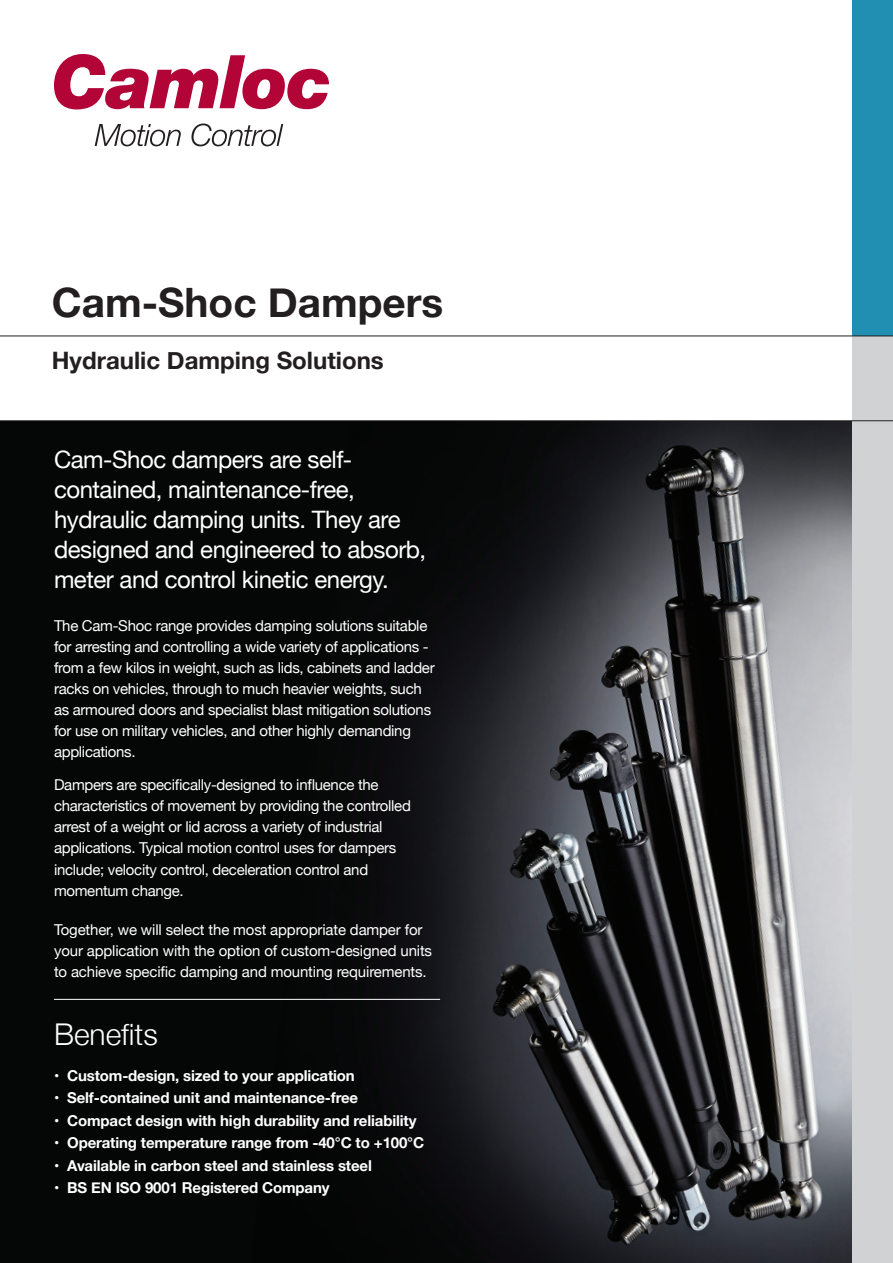
<style>
.page{position:relative;width:893px;height:1263px;background:#fff}
.page>*{position:absolute;margin:0;border:0;box-sizing:border-box;transform-origin:0 0}
.t1{font:700 40.5px "Helvetica Neue";color:#231f20}
.t2{font:300 30px "Helvetica Neue";color:#fff}
.t3{font:24px/30px "Helvetica Neue";letter-spacing:-.02em;color:#fff}
.t4{font:700 24px "Helvetica Neue";color:#231f20}
.t5{font:15px/21px "Helvetica Neue";letter-spacing:-.02em;color:#fff}
.t6{font:700 15px "Helvetica Neue";letter-spacing:-.01em;color:#fff}
</style>
<div class="page">
<img style="left:0;top:421px;width:853px;height:842px">
<div style="left:853px;top:1px;width:40px;height:1262px;background:#d1d2d4"></div>
<div style="left:853px;top:0;width:40px;height:336px;background:#208fb2"></div>
<hr style="left:0;top:420px;width:893px;height:1px;background:#231f20">
<hr style="left:0;top:336px;width:893px;height:1px;background:#231f20">
<svg style="left:95px;top:124px;width:86px;height:22px"></svg>
<svg style="left:191px;top:124px;width:92px;height:22px"></svg>
<svg style="left:54px;top:54px;width:275px;height:55px"></svg>
<hr style="left:54px;top:999px;width:386px;height:1px;background:#fff">
<h1 class="t1" style="left:52px;top:271px;width:393px">Cam-Shoc Dampers</h1>
<h3 class="t4" style="left:52px;top:342px;width:333px">Hydraulic Damping Solutions</h3>
<h3 class="t3" style="left:54px;top:446px;width:374px">Cam-Shoc dampers are self&shy;contained, maintenance-free, hydraulic damping units. They are designed and engineered to absorb, meter and control kinetic energy.</h3>
<p class="t5" style="left:54px;top:616px;width:382px">The Cam-Shoc range provides damping solutions suitable for arresting and controlling a wide variety of applications - from a few kilos in weight, such as lids, cabinets and ladder racks on vehicles, through to much heavier weights, such as armoured doors and specialist blast mitigation solutions for use on military vehicles, and other highly demanding applications.</p>
<p class="t5" style="left:54px;top:775px;width:358px">Dampers are specifically-designed to influence the characteristics of movement by providing the controlled arrest of a weight or lid across a variety of industrial applications. Typical motion control uses for dampers include; velocity control, deceleration control and momentum change.</p>
<p class="t5" style="left:54px;top:919px;width:380px">Together, we will select the most appropriate damper for your application with the option of custom-designed units to achieve specific damping and mounting requirements.</p>
<h2 class="t2" style="left:54px;top:1010px;width:105px">Benefits</h2>
<p class="t6" style="left:54px;top:1063px;width:302px">• Custom-design, sized to your application</p>
<p class="t6" style="left:54px;top:1086px;width:306px">• Self-contained unit and maintenance-free</p>
<p class="t6" style="left:54px;top:1108px;width:364px">• Compact design with high durability and reliability</p>
<p class="t6" style="left:54px;top:1131px;width:372px">• Operating temperature range from -40°C to +100°C</p>
<p class="t6" style="left:54px;top:1153px;width:319px">• Available in carbon steel and stainless steel</p>
<p class="t6" style="left:54px;top:1176px;width:277px">• BS EN ISO 9001 Registered Company</p>
</div>
